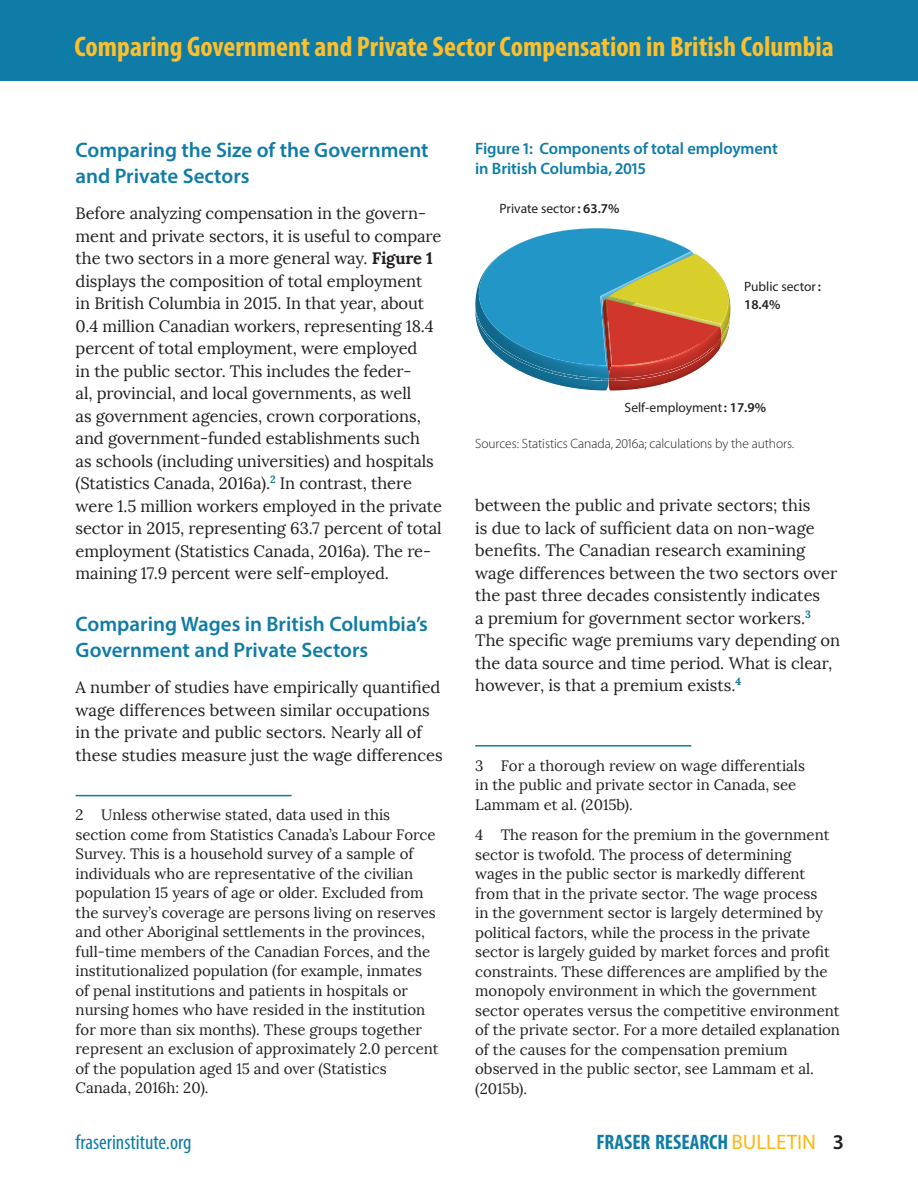
<style>
.page{position:relative;width:918px;height:1188px;background:#fff}
.page>*{position:absolute;margin:0;border:0;box-sizing:border-box;transform-origin:0 0}
.t1{font:700 condensed 28.5px "Myriad Pro";color:#fdbf2b}
.Head_2{font:600 21px/25.5px "Myriad Pro";color:#0f7ca7}
.t2{font:700 condensed 21px "Myriad Pro";color:#0f7ca7}
.t3{font:condensed 21px "Myriad Pro";color:#0f7ca7}
.BodyText{font:16.5px/22.5px "Lora";letter-spacing:-.005em;color:#231f20}
.Table_head{font:600 16.5px/19.5px "Myriad Pro";letter-spacing:-.005em;color:#0f7ca7}
.Footnote{font:15px/19.5px "Lora";color:#231f20}
.t4{font:13.5px/18px "Myriad Pro";color:#231f20}
.Table_head-2{font:300 13.5px "Myriad Pro";letter-spacing:-.005em;color:#231f20}
.s1{font-weight:700}
.s2{font-weight:600}
.s3{font-weight:400;font-stretch:normal;color:#fdb813}
.s4{font-weight:600;font-stretch:normal;color:#231f20}
</style>
<div class="page">
<div style="left:0;top:0;width:918px;height:81px;background:#0f7ca7"></div>
<hr style="left:76px;top:795px;width:216px;height:1px;background:#0f7ca7">
<hr style="left:475px;top:745px;width:216px;height:2px;background:#0f7ca7">
<svg style="left:475px;top:228px;width:256px;height:163px"></svg>
<h1 class="t1" style="left:75px;top:29px;width:761px">Comparing Government and Private Sector Compensation in British Columbia</h1>
<p class="Head_2" style="left:76px;top:137px;width:355px">Comparing the Size of the Government and Private Sectors</p>
<p class="BodyText" style="left:76px;top:202px;width:368px">Before analyzing compensation in the govern&shy;ment and private sectors, it is useful to compare the two sectors in a more general way. <span class="s1">Figure 1 </span>displays the composition of total employment<br>in British Columbia in 2015. In that year, about 0.4 million Canadian workers, representing 18.4 percent of total employment, were employed<br>in the public sector. This includes the feder-<br>al, provincial, and local governments, as well<br>as government agencies, crown corporations, and government-funded establishments such<br>as schools (including universities) and hospitals (Statistics Canada, 2016a).<sup>2</sup> In contrast, there were 1.5 million workers employed in the private sector in 2015, representing 63.7 percent of total employment (Statistics Canada, 2016a). The re&shy;maining 17.9 percent were self-employed.</p>
<p class="Head_2" style="left:76px;top:611px;width:354px">Comparing Wages in British Columbia’s<br>Government and Private Sectors</p>
<p class="BodyText" style="left:76px;top:676px;width:369px">A number of studies have empirically quantified wage differences between similar occupations in the private and public sectors. Nearly all of these studies measure just the wage differences</p>
<p class="Footnote" style="left:76px;top:806px;width:365px">2 Unless otherwise stated, data used in this section come from Statistics Canada’s Labour Force Survey. This is a household survey of a sample of individuals who are representative of the civilian population 15 years of age or older. Excluded from the survey’s coverage are persons living on reserves and other Aboriginal settlements in the provinces, full-time members of the Canadian Forces, and the institutionalized population (for example, inmates of penal institutions and patients in hospitals or nursing homes who have resided in the institution for more than six months). These groups together represent an exclusion of approximately 2.0 percent of the population aged 15 and over (Statistics Canada, 2016h: 20).</p>
<p class="Table_head" style="left:475px;top:138px;width:304px">Figure 1: Components of total employment in British Columbia, 2015</p>
<p class="t4" style="left:500px;top:199px;width:121px">Private sector<span class="s2">: 63.7%</span></p>
<p class="t4" style="left:744px;top:277px;width:78px">Public sector<span class="s2">:<br>18.4%</span></p>
<p class="t4" style="left:625px;top:398px;width:143px">Self-employment<span class="s2">: 17.9%</span></p>
<p class="Table_head-2" style="left:475px;top:435px;width:321px">Sources: Statistics Canada, 2016a; calculations by the authors.</p>
<p class="BodyText" style="left:475px;top:494px;width:367px">between the public and private sectors; this<br>is due to lack of sufficient data on non-wage benefits. The Canadian research examining wage differences between the two sectors over the past three decades consistently indicates<br>a premium for government sector workers.<sup>3<br></sup>The specific wage premiums vary depending on the data source and time period. What is clear, however, is that a premium exists.<sup>4</sup></p>
<p class="Footnote" style="left:475px;top:756px;width:331px">3 For a thorough review on wage differentials in the public and private sector in Canada, see<br>Lammam et al. (2015b).</p>
<p class="Footnote" style="left:475px;top:825px;width:366px">4 The reason for the premium in the government sector is twofold. The process of determining<br>wages in the public sector is markedly different from that in the private sector. The wage process<br>in the government sector is largely determined by political factors, while the process in the private sector is largely guided by market forces and profit constraints. These differences are amplified by the monopoly environment in which the government sector operates versus the competitive environment of the private sector. For a more detailed explanation of the causes for the compensation premium observed in the public sector, see Lammam et al. (2015b).</p>
<h2 class="t3" style="left:76px;top:1129px;width:117px">fraserinstitute.org</h2>
<h2 class="t2" style="left:596px;top:1129px;width:249px">FRASER RESEARCH <span class="s3">BULLETIN</span> <span class="s4">3</span></h2>
</div>
